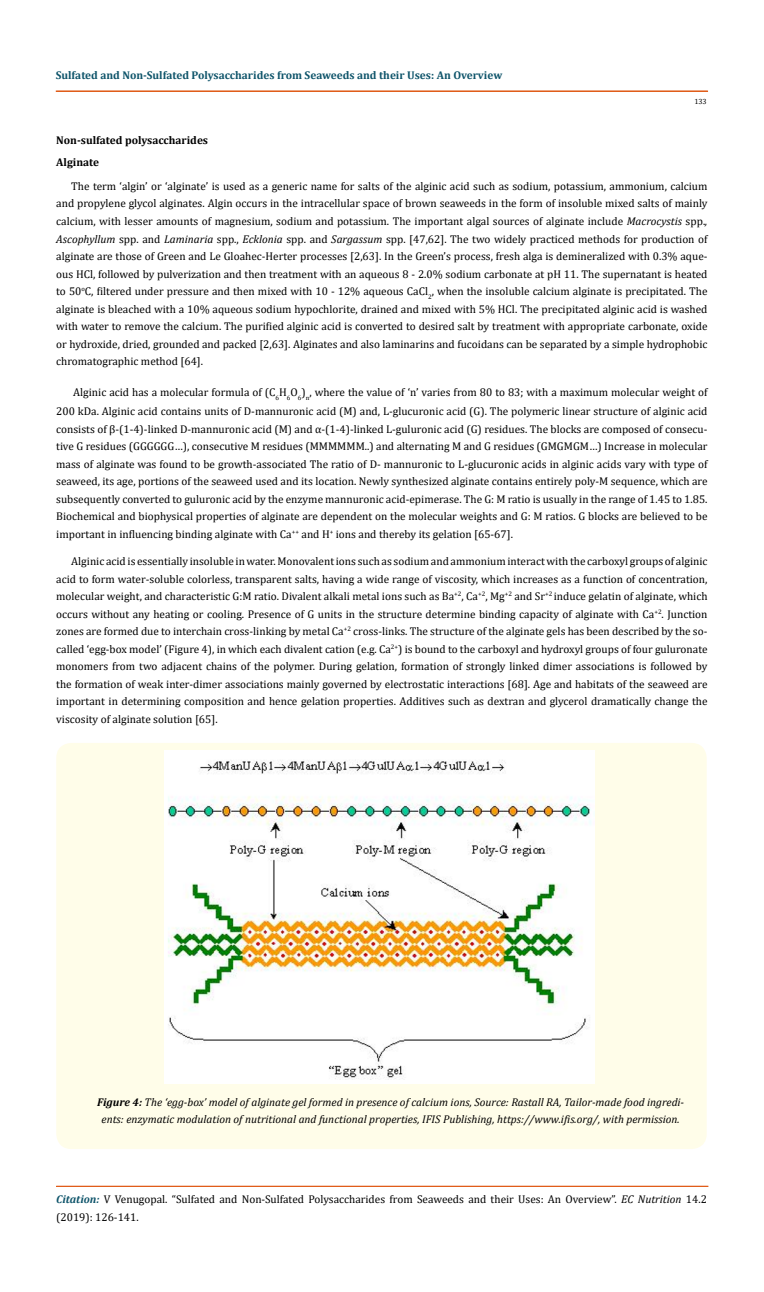
<style>
.page{position:relative;width:764px;height:1292px;background:#fff}
.page>*{position:absolute;margin:0;border:0;box-sizing:border-box;transform-origin:0 0}
.t1{font:11.25px/17.5px "Cambria";color:#000;text-align:justify}
.t2{font:italic 11.25px/17.5px "Cambria";color:#000;text-align:center}
.t3{font:700 11.25px "Cambria";color:#0e546a}
.t4{font:700 11.25px/22.5px "Cambria";color:#000}
.t5{font:7.5px "Cambria";color:#000}
.s1{font-style:italic}
.s2{font-weight:700}
.s3{font-weight:700;font-style:italic;color:#0e546a}
</style>
<div class="page">
<div style="left:56px;top:91px;width:651px;height:1px;border:1px solid #e05d1a"></div>
<hr style="left:57px;top:1186px;width:651px;height:1px;background:#e05d1a">
<div style="left:56px;top:742px;width:650px;height:406px;background:#fffde9;border-radius:15px"></div>
<img style="left:164px;top:750px;width:431px;height:333px">
<p class="t3" style="left:56px;top:67px;width:448px">Sulfated and Non-Sulfated Polysaccharides from Seaweeds and their Uses: An Overview</p>
<p class="t5" style="left:694px;top:97px;width:14px">133</p>
<p class="t4" style="left:56px;top:128px;width:153px">Non-sulfated polysaccharides<br>Alginate</p>
<p class="t1" style="left:56px;top:177px;width:653px;text-indent:15px">The term ‘algin’ or ‘alginate’ is used as a generic name for salts of the alginic acid such as sodium, potassium, ammonium, calcium and propylene glycol alginates. Algin occurs in the intracellular space of brown seaweeds in the form of insoluble mixed salts of mainly calcium, with lesser amounts of magnesium, sodium and potassium. The important algal sources of alginate include <span class="s1">Macrocystis</span> spp.<span class="s1">, Ascophyllum</span> spp. and <span class="s1">Laminaria</span> spp., <span class="s1">Ecklonia</span> spp. and <span class="s1">Sargassum</span> spp. [47,62]. The two widely practiced methods for production of alginate are those of Green and Le Gloahec-Herter processes [2,63]. In the Green’s process, fresh alga is demineralized with 0.3% aque&shy;ous HCl, followed by pulverization and then treatment with an aqueous 8 - 2.0% sodium carbonate at pH 11. The supernatant is heated to 50<sup>o</sup>C, filtered under pressure and then mixed with 10 - 12% aqueous CaCl<sub>2</sub>, when the insoluble calcium alginate is precipitated. The alginate is bleached with a 10% aqueous sodium hypochlorite, drained and mixed with 5% HCl. The precipitated alginic acid is washed with water to remove the calcium. The purified alginic acid is converted to desired salt by treatment with appropriate carbonate, oxide or hydroxide, dried, grounded and packed [2,63]. Alginates and also laminarins and fucoidans can be separated by a simple hydrophobic chromatographic method [64].</p>
<p class="t1" style="left:56px;top:383px;width:653px;line-height:18.8px;text-align:right">Alginic acid has a molecular formula of (C<sub>6</sub>H<sub>6</sub>O<sub>6</sub>)<sub>n</sub>, where the value of ‘n’ varies from 80 to 83; with a maximum molecular weight of<br>200 kDa. Alginic acid contains units of D-mannuronic acid (M) and, L-glucuronic acid (G). The polymeric linear structure of alginic acid</p>
<p class="t1" style="left:56px;top:420px;width:653px">consists of β-(1-4)-linked D-mannuronic acid (M) and α-(1-4)-linked L-guluronic acid (G) residues. The blocks are composed of consecu&shy;tive G residues (GGGGGG…), consecutive M residues (MMMMMM..) and alternating M and G residues (GMGMGM…) Increase in molecular mass of alginate was found to be growth‐associated The ratio of D- mannuronic to L-glucuronic acids in alginic acids vary with type of seaweed, its age, portions of the seaweed used and its location. Newly synthesized alginate contains entirely poly-M sequence, which are subsequently converted to guluronic acid by the enzyme mannuronic acid-epimerase. The G: M ratio is usually in the range of 1.45 to 1.85.<br>Biochemical and biophysical properties of alginate are dependent on the molecular weights and G: M ratios. G blocks are believed to be important in influencing binding alginate with Ca<sup>++</sup> and H<sup>+</sup> ions and thereby its gelation [65-67].</p>
<p class="t1" style="left:56px;top:552px;width:653px;text-indent:15px">Alginic acid is essentially insoluble in water. Monovalent ions such as sodium and ammonium interact with the carboxyl groups of alginic acid to form water-soluble colorless, transparent salts, having a wide range of viscosity, which increases as a function of concentration, molecular weight, and characteristic G:M ratio. Divalent alkali metal ions such as Ba<sup>+2</sup>, Ca<sup>+2</sup>, Mg<sup>+2</sup> and Sr<sup>+2</sup> induce gelatin of alginate, which occurs without any heating or cooling. Presence of G units in the structure determine binding capacity of alginate with Ca<sup>+2</sup>. Junction zones are formed due to interchain cross-linking by metal Ca<sup>+2</sup> cross-links. The structure of the alginate gels has been described by the so&shy;called ‘egg-box model’ (Figure 4), in which each divalent cation (e.g. Ca<sup>2+</sup>) is bound to the carboxyl and hydroxyl groups of four guluronate monomers from two adjacent chains of the polymer. During gelation, formation of strongly linked dimer associations is followed by the formation of weak inter-dimer associations mainly governed by electrostatic interactions [68]. Age and habitats of the seaweed are important in determining composition and hence gelation properties. Additives such as dextran and glycerol dramatically change the viscosity of alginate solution [65].</p>
<p class="t2" style="left:97px;top:1092px;width:588px"><span class="s2">Figure 4:</span> The ‘egg-box’ model of alginate gel formed in presence of calcium ions, Source: Rastall RA, Tailor-made food ingredi&shy;ents: enzymatic modulation of nutritional and functional properties, IFIS Publishing, https://www.ifis.org/, with permission.</p>
<p class="t1" style="left:56px;top:1190px;width:652px"><span class="s3">Citation:</span> V Venugopal. “Sulfated and Non-Sulfated Polysaccharides from Seaweeds and their Uses: An Overview”. <span class="s1">EC Nutrition</span> 14.2 (2019): 126-141.</p>
</div>
